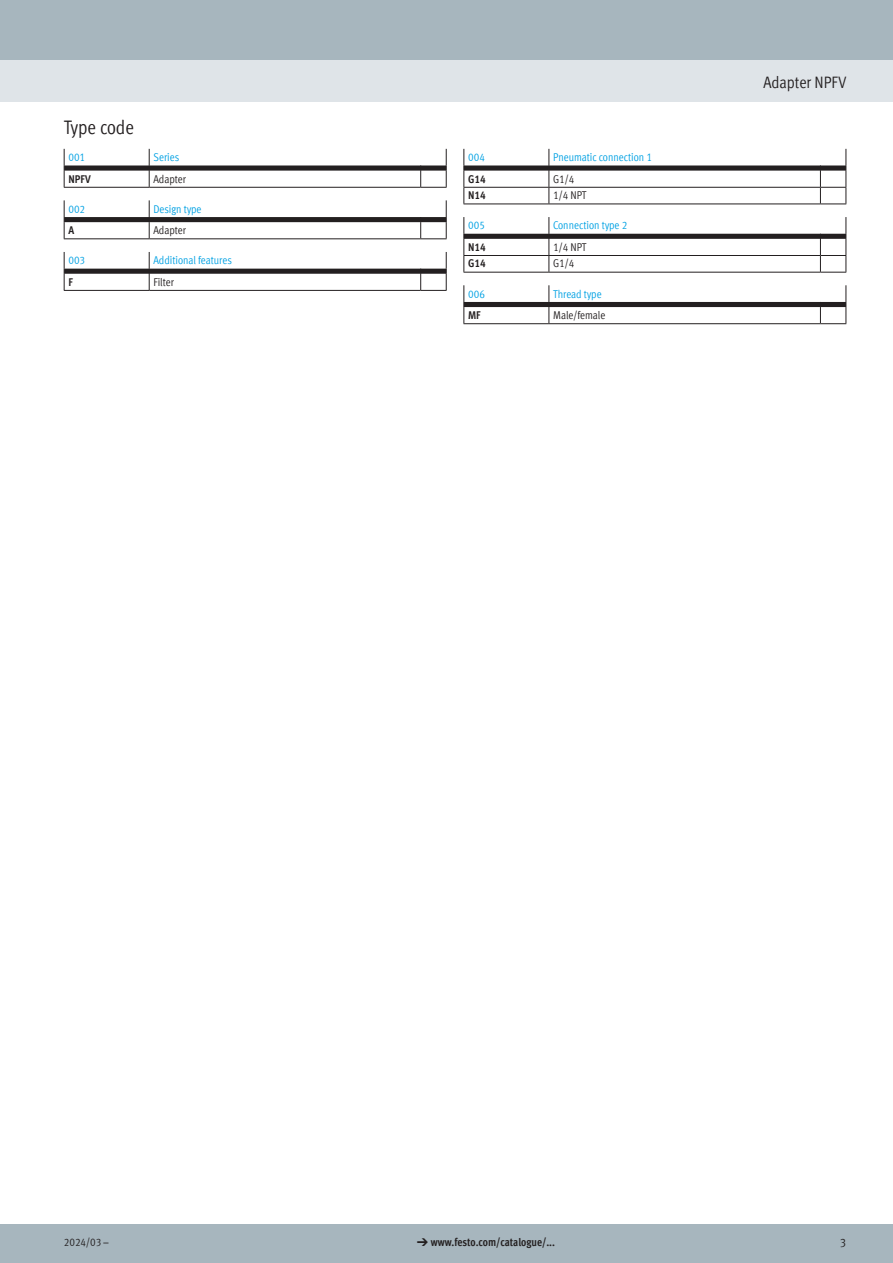
<style>
.page{position:relative;width:893px;height:1263px;background:#fff}
.page>*{position:absolute;margin:0;border:0;box-sizing:border-box;transform-origin:0 0}
.t1{font:condensed 19.5px "Festo";color:#231f20}
.t2{font:condensed 16.5px "Festo";color:#231f20}
.t3{font:condensed 12.75px "Festo";color:#231f20}
.FES_tab_head_2{font:condensed 11.25px "Festo";color:#00a1e3}
.FES_tab_regular{font:condensed 11.25px "Festo";color:#231f20}
.FES_type_code{font:700 condensed 11.25px "Festo";color:#231f20}
.s1{font-family:"Meto Pict 182";font-weight:400;font-stretch:normal}
</style>
<div class="page">
<div style="left:0;top:1225px;width:893px;height:38px;background:#a7b6be"></div>
<div style="left:0;top:60px;width:893px;height:42px;background:#dfe4e8"></div>
<div style="left:0;top:0;width:893px;height:60px;background:#a7b6be"></div>
<svg style="left:64px;top:149px;width:383px;height:39px"></svg>
<svg style="left:64px;top:200px;width:383px;height:39px"></svg>
<svg style="left:64px;top:252px;width:383px;height:39px"></svg>
<svg style="left:463px;top:149px;width:384px;height:56px"></svg>
<svg style="left:463px;top:217px;width:384px;height:56px"></svg>
<svg style="left:463px;top:285px;width:384px;height:39px"></svg>
<h1 class="t1" style="left:64px;top:113px;width:72px">Type code</h1>
<p class="FES_tab_head_2" style="left:68px;top:149px;width:18px">001</p>
<p class="FES_tab_head_2" style="left:153px;top:149px;width:27px">Series</p>
<p class="FES_type_code" style="left:68px;top:170px;width:24px">NPFV</p>
<p class="FES_tab_regular" style="left:153px;top:170px;width:34px">Adapter</p>
<p class="FES_tab_head_2" style="left:68px;top:201px;width:18px">002</p>
<p class="FES_tab_head_2" style="left:153px;top:201px;width:50px">Design type</p>
<p class="FES_type_code" style="left:68px;top:222px;width:7px">A</p>
<p class="FES_tab_regular" style="left:153px;top:222px;width:34px">Adapter</p>
<p class="FES_tab_head_2" style="left:68px;top:252px;width:18px">003</p>
<p class="FES_tab_head_2" style="left:153px;top:252px;width:80px">Additional features</p>
<p class="FES_type_code" style="left:68px;top:273px;width:6px">F</p>
<p class="FES_tab_regular" style="left:153px;top:274px;width:22px">Filter</p>
<p class="FES_tab_head_2" style="left:468px;top:149px;width:18px">004</p>
<p class="FES_tab_head_2" style="left:553px;top:149px;width:101px">Pneumatic connection 1</p>
<p class="FES_type_code" style="left:468px;top:170px;width:19px">G14</p>
<p class="FES_tab_regular" style="left:553px;top:170px;width:23px">G1/4</p>
<p class="FES_type_code" style="left:468px;top:187px;width:19px">N14</p>
<p class="FES_tab_regular" style="left:553px;top:187px;width:35px">1/4 NPT</p>
<p class="FES_tab_head_2" style="left:468px;top:217px;width:18px">005</p>
<p class="FES_tab_head_2" style="left:553px;top:217px;width:76px">Connection type 2</p>
<p class="FES_type_code" style="left:468px;top:238px;width:19px">N14</p>
<p class="FES_tab_regular" style="left:553px;top:239px;width:35px">1/4 NPT</p>
<p class="FES_type_code" style="left:468px;top:255px;width:19px">G14</p>
<p class="FES_tab_regular" style="left:553px;top:255px;width:23px">G1/4</p>
<p class="FES_tab_head_2" style="left:468px;top:286px;width:18px">006</p>
<p class="FES_tab_head_2" style="left:553px;top:286px;width:50px">Thread type</p>
<p class="FES_type_code" style="left:468px;top:306px;width:14px">MF</p>
<p class="FES_tab_regular" style="left:553px;top:307px;width:54px">Male/female</p>
<h2 class="t2" style="left:763px;top:71px;width:84px">Adapter NPFV</h2>
<p class="FES_tab_regular" style="left:64px;top:1234px;width:46px">2024/03 –</p>
<p class="FES_type_code" style="left:417px;top:1234px;width:140px"><span class="s1">d</span> www.festo.com/catalogue/...</p>
<p class="t3" style="left:840px;top:1233px;width:8px">3</p>
</div>
